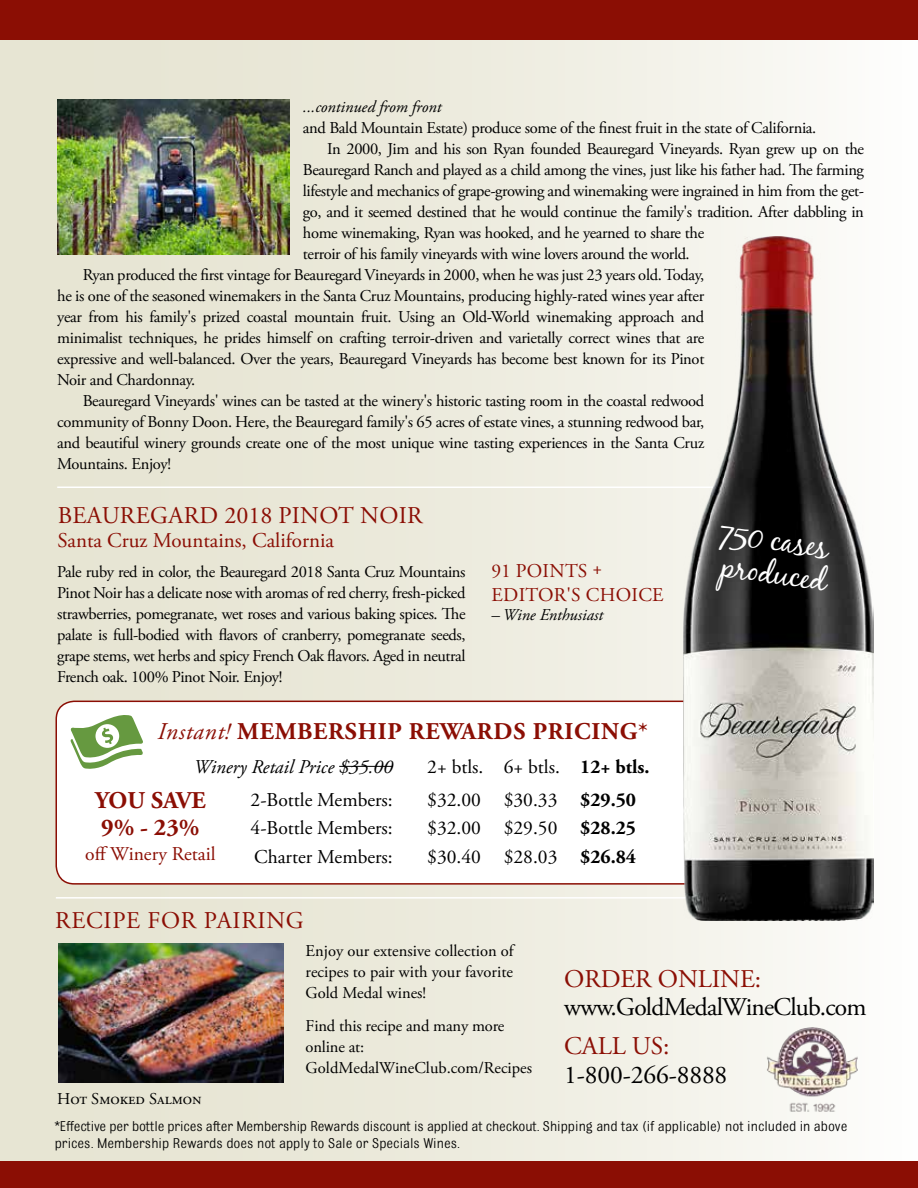
<style>
.page{position:relative;width:918px;height:1188px;background:#fff}
.page>*{position:absolute;margin:0;border:0;box-sizing:border-box;transform-origin:0 0}
.t1{font:31.5px/33px "Black Jack";color:#fff}
.t2{font:25.5px "Adobe Garamond Pro";letter-spacing:-.03em;color:#000}
.t3{font:25.5px "Adobe Garamond Pro";letter-spacing:-.005em;color:#8b0e04}
.t4{font:25.5px "Adobe Garamond Pro";letter-spacing:-.005em;color:#000}
.t5{font:24px "Adobe Garamond Pro";letter-spacing:.015em;color:#8b0e04}
.t6{font:700 24px "Adobe Garamond Pro";letter-spacing:.03em;color:#8b0e04}
.t7{font:700 24px/27px "Adobe Garamond Pro";color:#8b0e04}
.t8{font:21px "Adobe Garamond Pro";color:#8b0e04}
.t9{font:19.5px "Adobe Garamond Pro";color:#000}
.t10{font:19.5px/23.4px "Adobe Garamond Pro";letter-spacing:.015em;color:#8b0e04}
.t11{font:italic 19.5px "Adobe Garamond Pro";color:#000}
.t12{font:16.5px/21px "Adobe Garamond Pro";letter-spacing:-.02em;color:#000;text-align:justify}
.t13{font:16.5px/21px "Adobe Garamond Pro";color:#000}
.t14{font:italic 16.5px "Adobe Garamond Pro";color:#000}
.t15{font:15px/16.5px "Bulldog";color:#000}
.s1{font-weight:400;font-style:italic}
.s2{font-weight:700}
</style>
<div class="page">
<div style="left:0;top:0;width:918px;height:1174px;background:linear-gradient(to right,#e3e0cc,#fafaf7)"></div>
<div style="left:56px;top:701px;width:693px;height:183px;background:#fff;border-radius:18px"></div>
<div style="left:56px;top:701px;width:694px;height:184px;border:2px solid #8b0e04;border-radius:18px"></div>
<div style="left:0;top:1161px;width:918px;height:27px;background:#8b0e04"></div>
<hr style="left:57px;top:487px;width:715px;height:1px;background:#fff">
<hr style="left:56px;top:897px;width:808px;height:2px;background:#fff">
<svg style="left:71px;top:715px;width:72px;height:54px"></svg>
<hr style="left:339px;top:766px;width:54px;height:1px;background:#000">
<div style="left:0;top:0;width:918px;height:40px;background:#8b0e04"></div>
<img style="left:754px;top:1028px;width:118px;height:86px">
<img style="left:683px;top:236px;width:191px;height:685px">
<img style="left:57px;top:100px;width:232px;height:155px">
<img style="left:58px;top:944px;width:226px;height:139px">
<p class="t14" style="left:303px;top:97px;width:140px">...continued from front</p>
<p class="t12" style="left:303px;top:118px;width:515px">and Bald Mountain Estate) produce some of the finest fruit in the state of California.</p>
<p class="t12" style="left:327px;top:139px;width:538px">In 2000, Jim and his son Ryan founded Beauregard Vineyards. Ryan grew up on the</p>
<p class="t12" style="left:303px;top:160px;width:563px">Beauregard Ranch and played as a child among the vines, just like his father had. The farming</p>
<p class="t12" style="left:303px;top:181px;width:563px">lifestyle and mechanics of grape-growing and winemaking were ingrained in him from the get-</p>
<p class="t12" style="left:303px;top:202px;width:562px">go, and it seemed destined that he would continue the family's tradition. After dabbling in</p>
<p class="t12" style="left:303px;top:223px;width:403px">home winemaking, Ryan was hooked, and he yearned to share the</p>
<p class="t12" style="left:303px;top:244px;width:388px">terroir of his family vineyards with wine lovers around the world.</p>
<p class="t12" style="left:83px;top:265px;width:623px">Ryan produced the first vintage for Beauregard Vineyards in 2000, when he was just 23 years old. Today,</p>
<p class="t12" style="left:57px;top:286px;width:649px">he is one of the seasoned winemakers in the Santa Cruz Mountains, producing highly-rated wines year after</p>
<p class="t12" style="left:57px;top:307px;width:649px">year from his family's prized coastal mountain fruit. Using an Old-World winemaking approach and</p>
<p class="t12" style="left:57px;top:328px;width:649px">minimalist techniques, he prides himself on crafting terroir-driven and varietally correct wines that are</p>
<p class="t12" style="left:57px;top:349px;width:649px">expressive and well-balanced. Over the years, Beauregard Vineyards has become best known for its Pinot</p>
<p class="t12" style="left:57px;top:370px;width:140px">Noir and Chardonnay.</p>
<p class="t12" style="left:83px;top:391px;width:623px">Beauregard Vineyards' wines can be tasted at the winery's historic tasting room in the coastal redwood</p>
<p class="t12" style="left:57px;top:412px;width:649px">community of Bonny Doon. Here, the Beauregard family's 65 acres of estate vines, a stunning redwood bar,</p>
<p class="t12" style="left:57px;top:433px;width:649px">and beautiful winery grounds create one of the most unique wine tasting experiences in the Santa Cruz</p>
<p class="t12" style="left:57px;top:454px;width:115px">Mountains. Enjoy!</p>
<h3 class="t5" style="left:58px;top:501px;width:366px">BEAUREGARD 2018 PINOT NOIR</h3>
<p class="t8" style="left:58px;top:527px;width:278px">Santa Cruz Mountains, California</p>
<p class="t12" style="left:57px;top:561px;width:410px">Pale ruby red in color, the Beauregard 2018 Santa Cruz Mountains Pinot Noir has a delicate nose with aromas of red cherry, fresh-picked strawberries, pomegranate, wet roses and various baking spices. The palate is full-bodied with flavors of cranberry, pomegranate seeds, grape stems, wet herbs and spicy French Oak flavors. Aged in neutral French oak. 100% Pinot Noir. Enjoy!</p>
<p class="t10" style="left:491px;top:560px;width:174px">91 POINTS +<br>EDITOR'S CHOICE</p>
<p class="t14" style="left:491px;top:605px;width:113px">– Wine Enthusiast</p>
<h3 class="t6" style="left:158px;top:717px;width:492px"><span class="s1">Instant!</span> MEMBERSHIP REWARDS PRICING*</h3>
<p class="t11" style="left:194px;top:755px;width:201px">Winery Retail Price $35.00</p>
<p class="t9" style="left:427px;top:755px;width:224px">2+ btls. 6+ btls. <span class="s2">12+ btls.</span></p>
<p class="t9" style="left:251px;top:788px;width:144px">2-Bottle Members:</p>
<p class="t9" style="left:427px;top:788px;width:210px">$32.00 $30.33 <span class="s2">$29.50</span></p>
<p class="t9" style="left:251px;top:816px;width:144px">4-Bottle Members:</p>
<p class="t9" style="left:427px;top:816px;width:210px">$32.00 $29.50 <span class="s2">$28.25</span></p>
<p class="t9" style="left:254px;top:845px;width:140px">Charter Members:</p>
<p class="t9" style="left:427px;top:845px;width:210px">$30.40 $28.03 <span class="s2">$26.84</span></p>
<h3 class="t7" style="left:95px;top:787px;width:112px">YOU SAVE<br>9% - 23%</h3>
<p class="t10" style="left:85px;top:843px;width:132px">off Winery Retail</p>
<h3 class="t5" style="left:55px;top:906px;width:250px">RECIPE FOR PAIRING</h3>
<h1 class="t1" style="left:722px;top:515px;width:115px;rotate:8deg">750 cases produced</h1>
<p class="t12" style="left:306px;top:940px;width:210px">Enjoy our extensive collection of recipes to pair with your favorite Gold Medal wines!</p>
<p class="t13" style="left:306px;top:1015px;width:228px">Find this recipe and many more online at:<br>GoldMedalWineClub.com/Recipes</p>
<h2 class="t3" style="left:564px;top:963px;width:198px">ORDER ONLINE:</h2>
<h2 class="t2" style="left:564px;top:992px;width:304px">www.GoldMedalWineClub.com</h2>
<h2 class="t3" style="left:564px;top:1031px;width:107px">CALL US:</h2>
<h2 class="t4" style="left:564px;top:1059px;width:165px">1-800-266-8888</h2>
<p class="t15" style="left:55px;top:1118px;width:794px">*Effective per bottle prices after Membership Rewards discount is applied at checkout. Shipping and tax (if applicable) not included in above prices. Membership Rewards does not apply to Sale or Specials Wines.</p>
<p class="t13" style="left:57px;top:1089px;width:146px">Hot Smoked Salmon</p>
</div>
